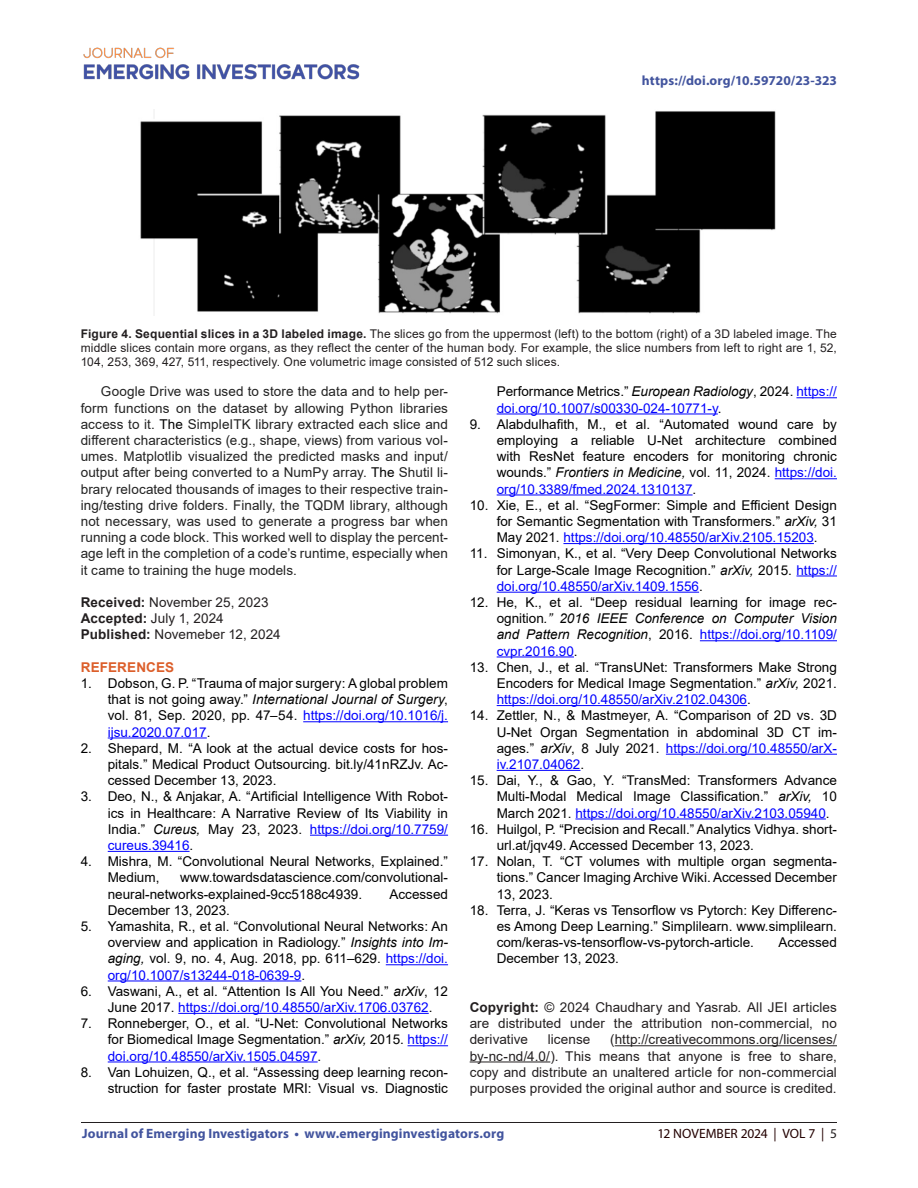
<style>
.page{position:relative;width:918px;height:1188px;background:#fff}
.page>*{position:absolute;margin:0;border:0;box-sizing:border-box;transform-origin:0 0}
.t1{font:13.5px/16.2px "Arial";color:#000;text-align:justify}
.Normal__Web{font:13.5px/16.2px "Arial";letter-spacing:.005em;color:#222;text-align:justify}
.t2{font:13.5px/16.2px "Arial";letter-spacing:.01em;color:#231f20;text-align:justify}
.t3{font:700 13.5px "Myriad Pro";letter-spacing:.01em;color:#42549e}
.t4{font:13.5px/16.2px "Arial";color:#00f}
.t5{font:13.5px "Myriad Pro";letter-spacing:-.005em;color:#230000}
.Normal__Web-2{font:700 13.5px "Arial";letter-spacing:.01em;color:#dc5f2b}
.t6{font:12px/14.4px "Arial";letter-spacing:.01em;color:#231f20;text-align:justify}
.s1{font-weight:700}
.s2{color:#000}
.s3{font-style:italic}
.s4{color:#00f}
.s5{font-style:italic;color:#000}
.s6{color:#231f20}
</style>
<div class="page">
<hr style="left:81px;top:1122px;width:756px;height:1px;background:#231f20">
<img style="left:83px;top:47px;width:277px;height:33px">
<hr style="left:303px;top:721px;width:145px;height:1px;background:#00f">
<hr style="left:108px;top:737px;width:99px;height:1px;background:#00f">
<hr style="left:310px;top:835px;width:138px;height:1px;background:#00f">
<hr style="left:108px;top:851px;width:82px;height:1px;background:#00f">
<hr style="left:386px;top:964px;width:62px;height:1px;background:#00f">
<hr style="left:108px;top:980px;width:193px;height:1px;background:#00f">
<hr style="left:178px;top:1013px;width:251px;height:1px;background:#00f">
<hr style="left:408px;top:1045px;width:40px;height:1px;background:#00f">
<hr style="left:108px;top:1061px;width:210px;height:1px;background:#00f">
<hr style="left:796px;top:397px;width:41px;height:1px;background:#00f">
<hr style="left:497px;top:413px;width:221px;height:1px;background:#00f">
<hr style="left:775px;top:478px;width:62px;height:1px;background:#00f">
<hr style="left:497px;top:494px;width:196px;height:1px;background:#00f">
<hr style="left:563px;top:543px;width:251px;height:1px;background:#00f">
<hr style="left:796px;top:575px;width:41px;height:1px;background:#00f">
<hr style="left:497px;top:592px;width:202px;height:1px;background:#00f">
<hr style="left:700px;top:640px;width:137px;height:1px;background:#00f">
<hr style="left:497px;top:656px;width:77px;height:1px;background:#00f">
<hr style="left:497px;top:705px;width:250px;height:1px;background:#00f">
<hr style="left:666px;top:754px;width:171px;height:1px;background:#00f">
<hr style="left:497px;top:770px;width:83px;height:1px;background:#00f">
<hr style="left:575px;top:818px;width:251px;height:1px;background:#00f">
<hr style="left:615px;top:1045px;width:222px;height:1px;background:#231f20">
<hr style="left:470px;top:1061px;width:80px;height:1px;background:#231f20">
<img style="left:140px;top:111px;width:636px;height:203px">
<p class="t3" style="left:642px;top:72px;width:197px">https://doi.org/10.59720/23-323</p>
<p class="t6" style="left:81px;top:326px;width:758px"><span class="s1">Figure 4. Sequential slices in a 3D labeled image.</span> The slices go from the uppermost (left) to the bottom (right) of a 3D labeled image. The middle slices contain more organs, as they reflect the center of the human body. For example, the slice numbers from left to right are 1, 52, 104, 253, 369, 427, 511, respectively. One volumetric image consisted of 512 such slices.</p>
<p class="Normal__Web" style="left:81px;top:383px;width:369px;text-indent:20px">Google Drive was used to store the data and to help per&shy;form functions on the dataset by allowing Python libraries access to it. <span class="s2">The</span> SimpleITK library extracted each slice and different characteristics (e.g., shape, views) from various vol&shy;umes. Matplotlib visualized the predicted masks and input/ output after being converted to a NumPy array. <span class="s2">The</span> Shutil li&shy;brary relocated thousands of images to their respective train&shy;ing/testing drive folders. Finally, the TQDM library, although not necessary, was used to generate a progress bar when running a code block. This worked well to display the percent&shy;age left in the completion of a code’s runtime, especially when it came to training the huge models.</p>
<p class="t2" style="left:81px;top:594px;width:189px"><span class="s1">Received:</span> November 25, 2023</p>
<p class="t2" style="left:81px;top:610px;width:144px"><span class="s1">Accepted:</span> July 1, 2024</p>
<p class="t2" style="left:81px;top:626px;width:202px"><span class="s1">Published:</span> Novemeber 12, 2024</p>
<p class="Normal__Web-2" style="left:81px;top:657px;width:95px">REFERENCES</p>
<p class="t1" style="left:108px;top:675px;width:342px;text-indent:-27px">1. Dobson, G. P. “Trauma of major surgery: A global problem that is not going away.” <span class="s3">International Journal of Surgery</span>, vol. 81, Sep. 2020, pp. 47–54. <span class="s4">https://doi.org/10.1016/j. ijsu.2020.07.017</span>.</p>
<p class="t1" style="left:108px;top:740px;width:342px;text-indent:-27px">2. Shepard, M. “A look at the actual device costs for hos&shy;pitals.” Medical Product Outsourcing. bit.ly/41nRZJv. Ac&shy;cessed December 13, 2023.</p>
<p class="t1" style="left:108px;top:788px;width:342px;text-indent:-27px">3. Deo, N., &amp; Anjakar, A. “Artificial Intelligence With Robot&shy;ics in Healthcare: A Narrative Review of Its Viability in India.” <span class="s3">Cureus,</span> May 23, 2023. <span class="s4">https://doi.org/10.7759/ cureus.39416</span>.</p>
<p class="t1" style="left:108px;top:853px;width:342px;text-indent:-27px">4. Mishra, M. “Convolutional Neural Networks, Explained.”<br>Medium,</p>
<p class="t1" style="left:108px;top:869px;width:342px;text-indent:72px">www.towardsdatascience.com/convolutional&shy;neural-networks-explained-9cc5188c4939.</p>
<p class="t1" style="left:390px;top:886px;width:60px">Accessed</p>
<p class="t1" style="left:108px;top:902px;width:124px">December 13, 2023.</p>
<p class="t1" style="left:108px;top:918px;width:342px;text-indent:-27px">5. Yamashita, R., et al. “Convolutional Neural Networks: An overview and application in Radiology.” <span class="s3">Insights into Im&shy;aging,</span> vol. 9, no. 4, Aug. 2018, pp. 611–629. <span class="s4">https://doi. org/10.1007/s13244-018-0639-9</span>.</p>
<p class="t1" style="left:108px;top:983px;width:342px;text-indent:-27px">6. Vaswani, A., et al. “Attention Is All You Need.” <span class="s3">arXiv</span>, 12<br>June 2017. <span class="s4">https://doi.org/10.48550/arXiv.1706.03762</span>.</p>
<p class="t1" style="left:108px;top:1015px;width:342px;text-indent:-27px">7. Ronneberger, O., et al. “U-Net: Convolutional Networks for Biomedical Image Segmentation.” <span class="s3">arXiv,</span> 2015. <span class="s4">https:// doi.org/10.48550/arXiv.1505.04597</span>.</p>
<p class="t1" style="left:81px;top:1064px;width:369px;text-align:right">8. Van Lohuizen, Q., et al. “Assessing deep learning recon&shy;struction for faster prostate MRI: Visual vs. Diagnostic</p>
<p class="t4" style="left:497px;top:383px;width:342px"><span class="s2">Performance Metrics.”</span> <span class="s5">European Radiology</span><span class="s2">, 2024.</span> https:// doi.org/10.1007/s00330-024-10771-y<span class="s2">.</span></p>
<p class="t1" style="left:497px;top:416px;width:342px;text-indent:-27px">9. Alabdulhafith, M., et al. “Automated wound care by employing a reliable U-Net architecture combined with ResNet feature encoders for monitoring chronic wounds.” <span class="s3">Frontiers in Medicine,</span> vol. 11, 2024. <span class="s4">https://doi. org/10.3389/fmed.2024.1310137</span>.</p>
<p class="t1" style="left:497px;top:497px;width:342px;text-indent:-27px">10. Xie, E., et al. “SegFormer: Simple and Efficient Design for Semantic Segmentation with Transformers.” <span class="s3">arXiv,</span> 31<br>May 2021. <span class="s4">https://doi.org/10.48550/arXiv.2105.15203</span>.</p>
<p class="t1" style="left:497px;top:545px;width:342px;text-indent:-27px">11. Simonyan, K., et al. “Very Deep Convolutional Networks for Large-Scale Image Recognition.” <span class="s3">arXiv,</span> 2015. <span class="s4">https:// doi.org/10.48550/arXiv.1409.1556</span>.</p>
<p class="t1" style="left:497px;top:594px;width:342px;text-indent:-27px">12. He, K., et al. “Deep residual learning for image rec&shy;ognition<span class="s3">.” 2016 IEEE Conference on Computer Vision and Pattern Recognition</span>, 2016. <span class="s4">https://doi.org/10.1109/ cvpr.2016.90</span>.</p>
<p class="t1" style="left:497px;top:659px;width:342px;text-indent:-27px">13. Chen, J., et al. “TransUNet: Transformers Make Strong Encoders for Medical Image Segmentation.” <span class="s3">arXiv,</span> 2021. <span class="s4">https://doi.org/10.48550/arXiv.2102.04306</span>.</p>
<p class="t1" style="left:497px;top:707px;width:342px;text-indent:-27px">14. Zettler, N., &amp; Mastmeyer, A. “Comparison of 2D vs. 3D U-Net Organ Segmentation in abdominal 3D CT im&shy;ages.” <span class="s3">arXiv</span>, 8 July 2021. <span class="s4">https://doi.org/10.48550/arX&shy;iv.2107.04062</span>.</p>
<p class="t1" style="left:497px;top:772px;width:342px;text-indent:-27px">15. Dai, Y., &amp; Gao, Y. “TransMed: Transformers Advance Multi-Modal Medical Image Classification.” <span class="s3">arXiv,</span> 10<br>March 2021. <span class="s4">https://doi.org/10.48550/arXiv.2103.05940</span>.</p>
<p class="t1" style="left:497px;top:821px;width:342px;text-indent:-27px">16. Huilgol, P. “Precision and Recall.” Analytics Vidhya. short&shy;url.at/jqv49. Accessed December 13, 2023.</p>
<p class="t1" style="left:497px;top:853px;width:342px;text-indent:-27px">17. Nolan, T. “CT volumes with multiple organ segmenta&shy;tions.” Cancer Imaging Archive Wiki. Accessed December 13, 2023.</p>
<p class="t1" style="left:497px;top:902px;width:342px;text-indent:-27px">18. Terra, J. “Keras vs Tensorflow vs Pytorch: Key Differenc&shy;es Among Deep Learning.” Simplilearn. www.simplilearn. com/keras-vs-tensorflow-vs-pytorch-article.</p>
<p class="t1" style="left:778px;top:934px;width:60px">Accessed</p>
<p class="t1" style="left:497px;top:950px;width:124px">December 13, 2023.</p>
<p class="t2" style="left:470px;top:999px;width:369px"><span class="s1">Copyright:</span> © 2024 Chaudhary and Yasrab<span class="s3">.</span> All JEI articles are distributed under the attribution non-commercial, no derivative</p>
<p class="t2" style="left:470px;top:1031px;width:369px;text-indent:140px">(http://creativecommons.org/licenses/ by-nc-nd/4.0/). This means that anyone is free to share, copy and distribute an unaltered article for non-commercial purposes provided the original author and source is credited.</p>
<p class="t2" style="left:548px;top:1031px;width:44px">license</p>
<p class="t3" style="left:82px;top:1125px;width:424px">Journal of Emerging Investigators • www.emerginginvestigators.org</p>
<p class="t5" style="left:657px;top:1125px;width:181px">12 NOVEMBER 2024 | VOL 7 | <span class="s6">5</span></p>
</div>
